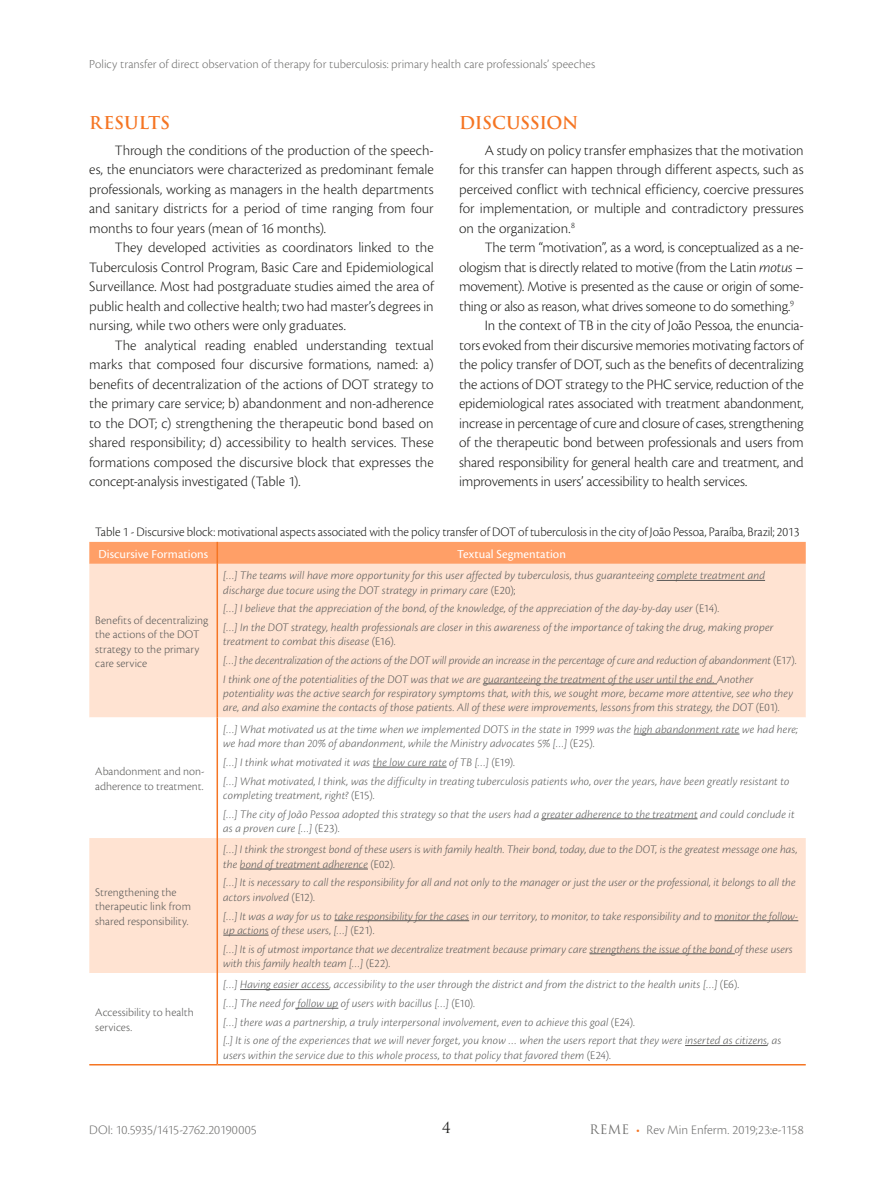
<style>
.page{position:relative;width:893px;height:1191px;background:#fff}
.page>*{position:absolute;margin:0;border:0;box-sizing:border-box;transform-origin:0 0}
.t1{font:700 17.25px "Trajan Pro";letter-spacing:-.02em;color:#f57523}
.t2{font:300 15px/19.5px "Cronos Pro";letter-spacing:-.015em;color:#1d1d1b;text-align:justify}
.t3{font:15px "Trajan Pro";color:#1d1d1b}
.t4{font:300 13.5px "Cronos Pro";letter-spacing:-.005em;color:#1d1d1b;scale:.96 1}
.t5{font:300 13.5px "Cronos Pro";letter-spacing:-.005em;color:#70706f}
.t6{font:300 12.75px "Cronos Pro";letter-spacing:.005em;color:#70706f}
.t7{font:12.75px "Cronos Pro";letter-spacing:.005em;color:#fff}
.t8{font:italic 300 12px/18.6px "Cronos Pro";letter-spacing:.01em;color:#575756}
.t9{font:300 12px/14.4px "Cronos Pro";letter-spacing:.005em;color:#575756}
.s1{font-style:italic}
.s2{font-style:normal}
.s3{font-family:"Trajan Pro";font-weight:400;font-size:12.75px}
.s4{color:#f57523}
</style>
<div class="page">
<div style="left:89px;top:564px;width:717px;height:153px;background:#ffe3d2"></div>
<svg style="left:89px;top:717px;width:717px;height:347px"></svg>
<hr style="left:217px;top:564px;width:1px;height:153px;background:#f57523">
<hr style="left:217px;top:717px;width:1px;height:121px;background:#f57523">
<hr style="left:217px;top:838px;width:1px;height:135px;background:#f57523">
<hr style="left:217px;top:973px;width:1px;height:91px;background:#f57523">
<div style="left:89px;top:542px;width:717px;height:22px;background:#ff9f67"></div>
<hr style="left:89px;top:1064px;width:128px;height:1px;background:#f57523">
<hr style="left:217px;top:1064px;width:589px;height:1px;background:#f57523">
<hr style="left:657px;top:580px;width:108px;height:1px;background:#575756">
<hr style="left:483px;top:683px;width:234px;height:1px;background:#575756">
<hr style="left:634px;top:733px;width:105px;height:1px;background:#575756">
<hr style="left:373px;top:767px;width:74px;height:1px;background:#575756">
<hr style="left:542px;top:818px;width:156px;height:1px;background:#575756">
<hr style="left:240px;top:868px;width:128px;height:1px;background:#575756">
<hr style="left:334px;top:920px;width:135px;height:1px;background:#575756">
<hr style="left:715px;top:920px;width:83px;height:1px;background:#575756">
<hr style="left:223px;top:934px;width:46px;height:1px;background:#575756">
<hr style="left:589px;top:953px;width:146px;height:1px;background:#575756">
<hr style="left:240px;top:989px;width:90px;height:1px;background:#575756">
<hr style="left:295px;top:1008px;width:43px;height:1px;background:#575756">
<hr style="left:685px;top:1045px;width:82px;height:1px;background:#575756">
<p class="t6" style="left:89px;top:57px;width:507px">Policy transfer of direct observation of therapy for tuberculosis: primary health care professionals’ speeches</p>
<h1 class="t1" style="left:89px;top:112px;width:83px">RESULTS</h1>
<p class="t2" style="left:89px;top:140px;width:346px;text-indent:26px">Through the conditions of the production of the speech&shy;es, the enunciators were characterized as predominant female professionals, working as managers in the health departments and sanitary districts for a period of time ranging from four months to four years (mean of 16 months).</p>
<p class="t2" style="left:89px;top:238px;width:346px;text-indent:26px">They developed activities as coordinators linked to the Tuberculosis Control Program, Basic Care and Epidemiological Surveillance. Most had postgraduate studies aimed the area of public health and collective health; two had master’s degrees in nursing, while two others were only graduates.</p>
<p class="t2" style="left:89px;top:335px;width:346px;text-indent:26px">The analytical reading enabled understanding textual marks that composed four discursive formations, named: a) benefits of decentralization of the actions of DOT strategy to the primary care service; b) abandonment and non-adherence to the DOT; c) strengthening the therapeutic bond based on shared responsibility; d) accessibility to health services. These formations composed the discursive block that expresses the concept-analysis investigated (Table 1).</p>
<h1 class="t1" style="left:459px;top:112px;width:121px">DISCUSSION</h1>
<p class="t2" style="left:459px;top:140px;width:346px;text-indent:26px">A study on policy transfer emphasizes that the motivation for this transfer can happen through different aspects, such as perceived conflict with technical efficiency, coercive pressures for implementation, or multiple and contradictory pressures on the organization.<sup>8</sup></p>
<p class="t2" style="left:485px;top:238px;width:320px">The term “motivation”, as a word, is conceptualized as a ne-</p>
<p class="t2" style="left:459px;top:257px;width:346px">ologism that is directly related to motive (from the Latin <span class="s1">motus</span> –</p>
<p class="t2" style="left:459px;top:277px;width:346px">movement). Motive is presented as the cause or origin of some-</p>
<p class="t2" style="left:459px;top:296px;width:336px">thing or also as reason, what drives someone to do something.<sup>9</sup></p>
<p class="t2" style="left:485px;top:316px;width:320px">In the context of TB in the city of João Pessoa, the enuncia-</p>
<p class="t2" style="left:459px;top:335px;width:346px">tors evoked from their discursive memories motivating factors of</p>
<p class="t2" style="left:459px;top:355px;width:346px">the policy transfer of DOT, such as the benefits of decentralizing</p>
<p class="t2" style="left:459px;top:374px;width:346px">the actions of DOT strategy to the PHC service, reduction of the</p>
<p class="t2" style="left:459px;top:394px;width:346px">epidemiological rates associated with treatment abandonment,</p>
<p class="t2" style="left:459px;top:413px;width:346px">increase in percentage of cure and closure of cases, strengthening</p>
<p class="t2" style="left:459px;top:433px;width:346px">of the therapeutic bond between professionals and users from</p>
<p class="t2" style="left:459px;top:452px;width:346px">shared responsibility for general health care and treatment, and</p>
<p class="t2" style="left:459px;top:472px;width:290px">improvements in users’ accessibility to health services.</p>
<p class="t4" style="left:95px;top:524px;width:735px">Table 1 - Discursive block: motivational aspects associated with the policy transfer of DOT of tuberculosis in the city of João Pessoa, Paraíba, Brazil; 2013</p>
<p class="t7" style="left:98px;top:546px;width:111px">Discursive Formations</p>
<p class="t7" style="left:457px;top:546px;width:110px">Textual Segmentation</p>
<p class="t9" style="left:95px;top:613px;width:115px">Benefits of decentralizing the actions of the DOT strategy to the primary care service</p>
<p class="t9" style="left:95px;top:764px;width:111px">Abandonment and non&shy;adherence to treatment.</p>
<p class="t9" style="left:95px;top:884px;width:97px">Strengthening the therapeutic link from shared responsibility.</p>
<p class="t9" style="left:95px;top:1005px;width:100px">Accessibility to health services.</p>
<p class="t8" style="left:223px;top:568px;width:543px;line-height:14.4px">[…] The teams will have more opportunity for this user affected by tuberculosis, thus guaranteeing complete treatment and discharge due tocure using the DOT strategy in primary care <span class="s2">(E20);</span></p>
<p class="t8" style="left:223px;top:599px;width:552px">[…] I believe that the appreciation of the bond, of the knowledge, of the appreciation of the day-by-day user <span class="s2">(E14).<br></span>[…] In the DOT strategy, health professionals are closer in this awareness of the importance of taking the drug, making proper</p>
<p class="t8" style="left:223px;top:632px;width:575px">treatment to combat this disease <span class="s2">(E16).<br></span>[…] the decentralization of the actions of the DOT will provide an increase in the percentage of cure and reduction of abandonment <span class="s2">(E17).<br></span>I think one of the potentialities of the DOT was that we are guaranteeing the treatment of the user until the end. Another</p>
<p class="t8" style="left:223px;top:686px;width:571px;line-height:14.4px">potentiality was the active search for respiratory symptoms that, with this, we sought more, became more attentive, see who they are, and also examine the contacts of those patients. All of these were improvements, lessons from this strategy, the DOT <span class="s2">(E01).</span></p>
<p class="t8" style="left:223px;top:722px;width:576px;line-height:14.4px">[…] What motivated us at the time when we implemented DOTS in the state in 1999 was the high abandonment rate we had here; we had more than 20% of abandonment, while the Ministry advocates 5% […] <span class="s2">(E25).</span></p>
<p class="t8" style="left:223px;top:753px;width:568px">[…] I think what motivated it was the low cure rate of TB […] <span class="s2">(E19).<br></span>[…] What motivated, I think, was the difficulty in treating tuberculosis patients who, over the years, have been greatly resistant to</p>
<p class="t8" style="left:223px;top:786px;width:573px">completing treatment, right? <span class="s2">(E15).<br></span>[…] The city of João Pessoa adopted this strategy so that the users had a greater adherence to the treatment and could conclude it</p>
<p class="t8" style="left:223px;top:819px;width:118px">as a proven cure […] <span class="s2">(E23).</span></p>
<p class="t8" style="left:223px;top:842px;width:576px;line-height:14.4px">[…] I think the strongest bond of these users is with family health. Their bond, today, due to the DOT, is the greatest message one has, the bond of treatment adherence <span class="s2">(E02).</span></p>
<p class="t8" style="left:223px;top:875px;width:574px;line-height:14.4px">[…] It is necessary to call the responsibility for all and not only to the manager or just the user or the professional, it belongs to all the actors involved <span class="s2">(E12).</span></p>
<p class="t8" style="left:223px;top:908px;width:576px;line-height:14.4px">[…] It was a way for us to take responsibility for the cases in our territory, to monitor, to take responsibility and to monitor the follow&shy;up actions of these users, […] <span class="s2">(E21).</span></p>
<p class="t8" style="left:223px;top:941px;width:571px;line-height:14.4px">[…] It is of utmost importance that we decentralize treatment because primary care strengthens the issue of the bond of these users with this family health team […] <span class="s2">(E22).</span></p>
<p class="t8" style="left:223px;top:975px;width:560px">[…] Having easier access, accessibility to the user through the district and from the district to the health units […] <span class="s2">(E6).<br></span>[…] The need for follow up of users with bacillus […] <span class="s2">(E10)</span>.<br>[…] there was a partnership, a truly interpersonal involvement, even to achieve this goal <span class="s2">(E24).<br></span>[..] It is one of the experiences that we will never forget, you know … when the users report that they were inserted as citizens, as</p>
<p class="t8" style="left:223px;top:1045px;width:389px">users within the service due to this whole process, to that policy that favored them <span class="s2">(E24).</span></p>
<p class="t3" style="left:442px;top:1118px;width:10px">4</p>
<p class="t5" style="left:89px;top:1121px;width:169px">DOI: 10.5935/1415-2762.20190005</p>
<p class="t5" style="left:589px;top:1121px;width:216px"><span class="s3">REME</span> <span class="s4">•</span> Rev Min Enferm. 2019;23:e-1158</p>
</div>
